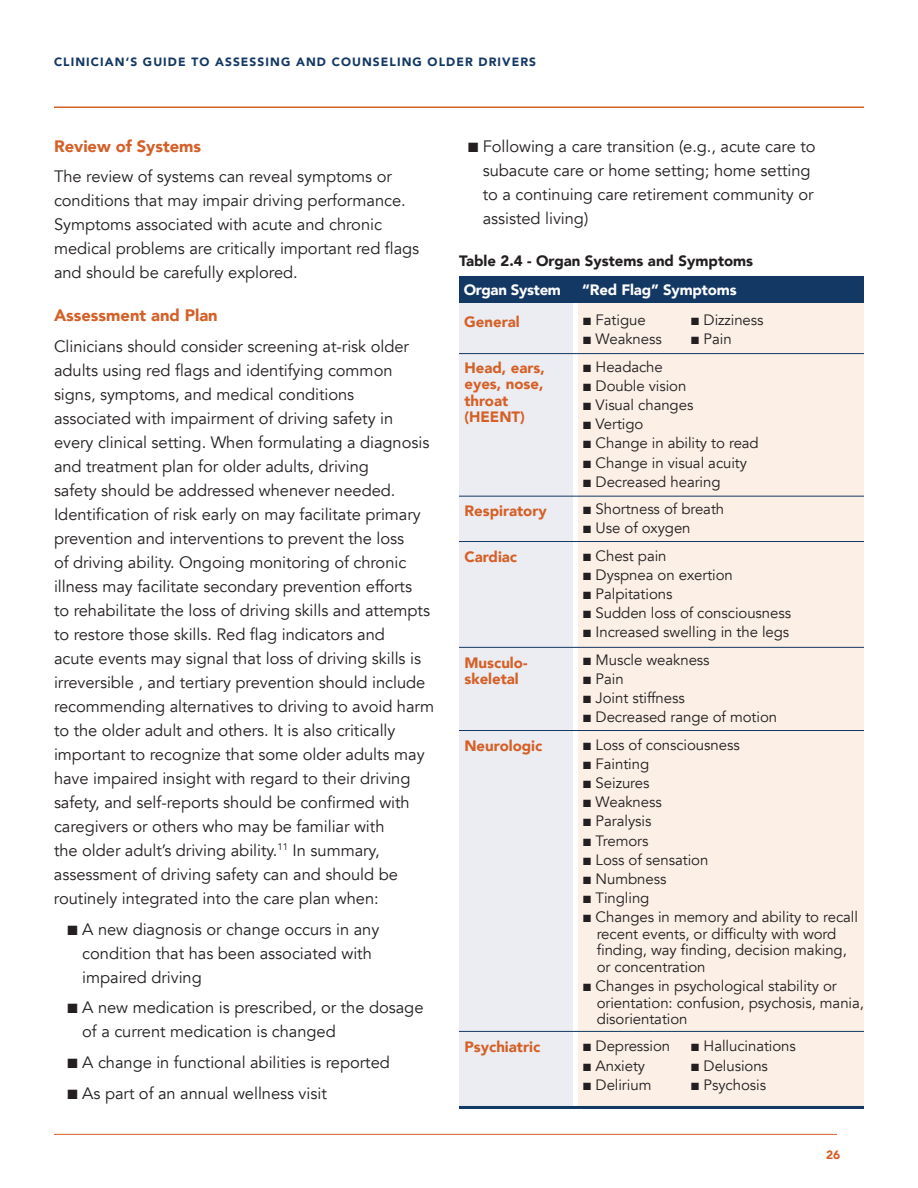
<style>
.page{position:relative;width:918px;height:1188px;background:#fff}
.page>*{position:absolute;margin:0;border:0;box-sizing:border-box;transform-origin:0 0}
.t1{font:16.5px/24px "Avenir";letter-spacing:-.005em;color:#231f20}
.t2{font:900 16.5px "Avenir";color:#d46027}
.t3{font:15px/16.5px "Avenir";letter-spacing:-.005em;color:#231f20}
.t4{font:900 15px/16.5px "Avenir";color:#d46027}
.t5{font:900 15px "Avenir";color:#231f20}
.t6{font:900 15px "Avenir";letter-spacing:-.01em;color:#fff}
.t7{font:900 12px "Avenir";letter-spacing:.09em;color:#133863}
.t8{font:900 12px "Avenir";color:#d46027}
</style>
<div class="page">
<hr style="left:54px;top:106px;width:810px;height:2px;background:#d46027">
<hr style="left:54px;top:1134px;width:783px;height:1px;background:#d46027">
<div style="left:459px;top:301px;width:113px;height:806px;background:#ecedf2"></div>
<div style="left:579px;top:303px;width:285px;height:803px;background:#fbefe6"></div>
<div style="left:459px;top:276px;width:405px;height:27px;background:#133863"></div>
<hr style="left:459px;top:353px;width:405px;height:1px;background:#133863">
<hr style="left:459px;top:496px;width:405px;height:1px;background:#133863">
<hr style="left:459px;top:541px;width:405px;height:1px;background:#133863">
<hr style="left:459px;top:647px;width:405px;height:1px;background:#133863">
<hr style="left:459px;top:730px;width:405px;height:1px;background:#133863">
<hr style="left:459px;top:1031px;width:405px;height:1px;background:#133863">
<hr style="left:459px;top:1106px;width:405px;height:3px;background:#133863">
<p class="t7" style="left:54px;top:52px;width:484px">CLINICIAN’S GUIDE TO ASSESSING AND COUNSELING OLDER DRIVERS</p>
<p class="t2" style="left:54px;top:132px;width:149px">Review of Systems</p>
<p class="t1" style="left:54px;top:165px;width:367px">The review of systems can reveal symptoms or conditions that may impair driving performance.<br>Symptoms associated with acute and chronic medical problems are critically important red flags and should be carefully explored.</p>
<p class="t2" style="left:54px;top:301px;width:165px">Assessment and Plan</p>
<p class="t1" style="left:54px;top:334px;width:382px">Clinicians should consider screening at-risk older adults using red flags and identifying common signs, symptoms, and medical conditions associated with impairment of driving safety in every clinical setting. When formulating a diagnosis and treatment plan for older adults, driving<br>safety should be addressed whenever needed.<br>Identification of risk early on may facilitate primary prevention and interventions to prevent the loss<br>of driving ability. Ongoing monitoring of chronic illness may facilitate secondary prevention efforts<br>to rehabilitate the loss of driving skills and attempts to restore those skills. Red flag indicators and<br>acute events may signal that loss of driving skills is irreversible , and tertiary prevention should include recommending alternatives to driving to avoid harm to the older adult and others. It is also critically important to recognize that some older adults may have impaired insight with regard to their driving safety, and self-reports should be confirmed with caregivers or others who may be familiar with<br>the older adult’s driving ability.<sup>11</sup> In summary, assessment of driving safety can and should be routinely integrated into the care plan when:</p>
<p class="t1" style="left:82px;top:917px;width:299px;text-indent:-15px">■ A new diagnosis or change occurs in any condition that has been associated with impaired driving</p>
<p class="t1" style="left:82px;top:996px;width:343px;text-indent:-15px">■ A new medication is prescribed, or the dosage of a current medication is changed</p>
<p class="t1" style="left:68px;top:1051px;width:324px">■ A change in functional abilities is reported</p>
<p class="t1" style="left:68px;top:1081px;width:261px">■ As part of an annual wellness visit</p>
<p class="t1" style="left:483px;top:134px;width:334px;text-indent:-15px">■ Following a care transition (e.g., acute care to subacute care or home setting; home setting to a continuing care retirement community or assisted living)</p>
<p class="t5" style="left:459px;top:248px;width:296px">Table 2.4 - Organ Systems and Symptoms</p>
<p class="t6" style="left:464px;top:277px;width:99px">Organ System</p>
<p class="t6" style="left:582px;top:277px;width:156px">“Red Flag” Symptoms</p>
<p class="t4" style="left:464px;top:313px;width:57px">General</p>
<p class="t4" style="left:464px;top:359px;width:82px">Head, ears, eyes, nose, throat (HEENT)</p>
<p class="t4" style="left:464px;top:502px;width:84px">Respiratory</p>
<p class="t4" style="left:464px;top:548px;width:54px">Cardiac</p>
<p class="t4" style="left:464px;top:654px;width:65px">Musculo&shy;skeletal</p>
<p class="t4" style="left:464px;top:737px;width:80px">Neurologic</p>
<p class="t4" style="left:464px;top:1038px;width:77px">Psychiatric</p>
<p class="t3" style="left:583px;top:312px;width:64px">■ Fatigue</p>
<p class="t3" style="left:691px;top:312px;width:74px">■ Dizziness</p>
<p class="t3" style="left:583px;top:331px;width:80px">■ Weakness</p>
<p class="t3" style="left:691px;top:331px;width:42px">■ Pain</p>
<p class="t3" style="left:583px;top:359px;width:81px">■ Headache</p>
<p class="t3" style="left:583px;top:378px;width:105px">■ Double vision</p>
<p class="t3" style="left:583px;top:397px;width:112px">■ Visual changes</p>
<p class="t3" style="left:583px;top:416px;width:62px">■ Vertigo</p>
<p class="t3" style="left:583px;top:435px;width:177px">■ Change in ability to read</p>
<p class="t3" style="left:583px;top:455px;width:165px">■ Change in visual acuity</p>
<p class="t3" style="left:583px;top:474px;width:139px">■ Decreased hearing</p>
<p class="t3" style="left:583px;top:501px;width:143px">■ Shortness of breath</p>
<p class="t3" style="left:583px;top:520px;width:109px">■ Use of oxygen</p>
<p class="t3" style="left:583px;top:548px;width:85px">■ Chest pain</p>
<p class="t3" style="left:583px;top:567px;width:151px">■ Dyspnea on exertion</p>
<p class="t3" style="left:583px;top:586px;width:91px">■ Palpitations</p>
<p class="t3" style="left:583px;top:605px;width:209px">■ Sudden loss of consciousness</p>
<p class="t3" style="left:583px;top:624px;width:208px">■ Increased swelling in the legs</p>
<p class="t3" style="left:583px;top:652px;width:128px">■ Muscle weakness</p>
<p class="t3" style="left:583px;top:671px;width:42px">■ Pain</p>
<p class="t3" style="left:583px;top:690px;width:103px">■ Joint stiffness</p>
<p class="t3" style="left:583px;top:709px;width:196px">■ Decreased range of motion</p>
<p class="t3" style="left:583px;top:737px;width:158px">■ Loss of consciousness</p>
<p class="t3" style="left:583px;top:756px;width:68px">■ Fainting</p>
<p class="t3" style="left:583px;top:775px;width:68px">■ Seizures</p>
<p class="t3" style="left:583px;top:794px;width:80px">■ Weakness</p>
<p class="t3" style="left:583px;top:813px;width:70px">■ Paralysis</p>
<p class="t3" style="left:583px;top:832px;width:67px">■ Tremors</p>
<p class="t3" style="left:583px;top:852px;width:127px">■ Loss of sensation</p>
<p class="t3" style="left:583px;top:871px;width:85px">■ Numbness</p>
<p class="t3" style="left:583px;top:890px;width:68px">■ Tingling</p>
<p class="t3" style="left:597px;top:909px;width:263px;text-indent:-13px">■ Changes in memory and ability to recall recent events, or difficulty with word finding, way finding, decision making, or concentration</p>
<p class="t3" style="left:597px;top:978px;width:269px;text-indent:-13px">■ Changes in psychological stability or orientation: confusion, psychosis, mania, disorientation</p>
<p class="t3" style="left:583px;top:1038px;width:89px">■ Depression</p>
<p class="t3" style="left:691px;top:1038px;width:106px">■ Hallucinations</p>
<p class="t3" style="left:583px;top:1058px;width:64px">■ Anxiety</p>
<p class="t3" style="left:691px;top:1058px;width:78px">■ Delusions</p>
<p class="t3" style="left:583px;top:1077px;width:70px">■ Delirium</p>
<p class="t3" style="left:691px;top:1077px;width:76px">■ Psychosis</p>
<p class="t8" style="left:826px;top:1144px;width:16px">26</p>
</div>
